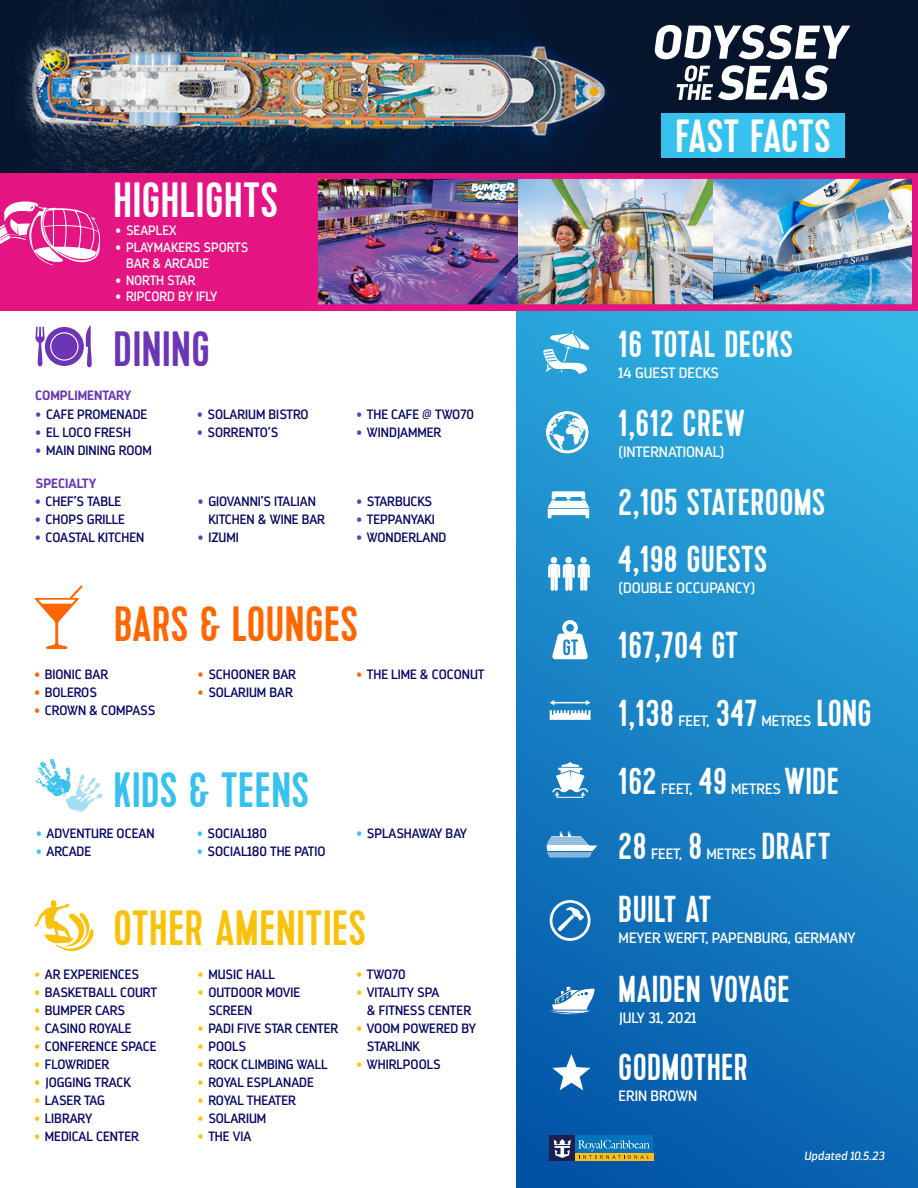
<style>
.page{position:relative;width:918px;height:1188px;background:#fff}
.page>*{position:absolute;margin:0;border:0;box-sizing:border-box;transform-origin:0 0}
.t1{font:49.5px "Kapra";letter-spacing:.025em;color:#f9c20a}
.t2{font:49.5px "Kapra";letter-spacing:.025em;color:#f60}
.t3{font:49.5px "Kapra";letter-spacing:.025em;color:#37c1ee}
.t4{font:49.5px "Kapra";letter-spacing:.025em;color:#fff}
.t5{font:49.5px "Kapra";letter-spacing:.025em;color:#6b35b5}
.t6{font:46.5px "Kapra";letter-spacing:.005em;color:#fff}
.t7{font:37.5px/57px "Kapra";letter-spacing:.025em;color:#fff}
.t8{font:15px "Darwin";color:#fff}
.t9{font:13.5px/18px "Darwin";color:#020268}
.t10{font:13.5px/16.5px "Darwin";color:#fff}
.t11{font:700 13.5px "Darwin";color:#6b35b5}
.t12{font:italic 12px "Darwin";color:#fff}
.s1{color:#6b35b5}
.s2{color:#f60}
.s3{color:#37c1ee}
.s4{color:#f9c20a}
</style>
<div class="page">
<div style="left:517px;top:306px;width:401px;height:882px;background:linear-gradient(to bottom,#30afe2,#045bab)"></div>
<svg style="left:543px;top:331px;width:46px;height:43px"></svg>
<svg style="left:548px;top:491px;width:41px;height:27px"></svg>
<svg style="left:548px;top:557px;width:42px;height:34px"></svg>
<div style="left:580px;top:557px;width:7px;height:6px;background:#fff;border-radius:50%"></div>
<svg style="left:550px;top:700px;width:41px;height:20px"></svg>
<svg style="left:546px;top:411px;width:42px;height:42px"></svg>
<svg style="left:552px;top:620px;width:36px;height:39px"></svg>
<svg style="left:552px;top:762px;width:36px;height:34px"></svg>
<div style="left:557px;top:794px;width:26px;height:4px;border:1px solid #fff"></div>
<svg style="left:550px;top:900px;width:41px;height:41px"></svg>
<svg style="left:550px;top:987px;width:44px;height:28px"></svg>
<svg style="left:552px;top:1054px;width:39px;height:36px"></svg>
<svg style="left:547px;top:832px;width:50px;height:26px"></svg>
<div style="left:0;top:168px;width:918px;height:142px;background:#e51483"></div>
<img style="left:713px;top:180px;width:198px;height:123px">
<img style="left:517px;top:180px;width:196px;height:123px">
<img style="left:319px;top:180px;width:198px;height:123px">
<div style="left:0;top:173px;width:918px;height:137px;border:6px solid #e51483"></div>
<img style="left:0;top:0;width:918px;height:173px">
<div style="left:661px;top:113px;width:184px;height:45px;background:#37c1ee"></div>
<svg style="left:655px;top:25px;width:195px;height:34px"></svg>
<svg style="left:677px;top:65px;width:152px;height:35px"></svg>
<svg style="left:0;top:201px;width:100px;height:64px"></svg>
<svg style="left:34px;top:585px;width:49px;height:64px"></svg>
<svg style="left:36px;top:758px;width:67px;height:55px"></svg>
<svg style="left:35px;top:326px;width:57px;height:41px"></svg>
<svg style="left:34px;top:900px;width:60px;height:51px"></svg>
<div style="left:550px;top:1136px;width:103px;height:25px;background:#0274bb"></div>
<div style="left:550px;top:1136px;width:25px;height:25px;background:#1d1f53"></div>
<div style="left:575px;top:1153px;width:78px;height:8px;background:#fdbd15"></div>
<svg style="left:554px;top:1139px;width:17px;height:19px"></svg>
<svg style="left:578px;top:1140px;width:72px;height:19px"></svg>
<h1 class="t4" style="left:114px;top:171px;width:165px">HIGHLIGHTS</h1>
<p class="t10" style="left:116px;top:222px;width:63px">• SEAPLEX</p>
<p class="t10" style="left:126px;top:239px;width:124px;text-indent:-11px">• PLAYMAKERS SPORTS<br>BAR &amp; ARCADE</p>
<p class="t10" style="left:116px;top:272px;width:81px">• NORTH STAR</p>
<p class="t10" style="left:116px;top:288px;width:103px">• RIPCORD BY IFLY</p>
<h1 class="t5" style="left:114px;top:320px;width:97px">DINING</h1>
<p class="t11" style="left:35px;top:387px;width:98px">COMPLIMENTARY</p>
<p class="t9" style="left:36px;top:405px;width:113px"><span class="s1">•</span> CAFE PROMENADE</p>
<p class="t9" style="left:36px;top:423px;width:97px"><span class="s1">•</span> EL LOCO FRESH</p>
<p class="t9" style="left:36px;top:441px;width:118px"><span class="s1">•</span> MAIN DINING ROOM</p>
<p class="t11" style="left:35px;top:475px;width:62px">SPECIALTY</p>
<p class="t9" style="left:35px;top:493px;width:88px"><span class="s1">•</span> CHEF’S TABLE</p>
<p class="t9" style="left:35px;top:511px;width:91px"><span class="s1">•</span> CHOPS GRILLE</p>
<p class="t9" style="left:35px;top:529px;width:111px"><span class="s1">•</span> COASTAL KITCHEN</p>
<p class="t9" style="left:197px;top:405px;width:113px"><span class="s1">•</span> SOLARIUM BISTRO</p>
<p class="t9" style="left:197px;top:423px;width:83px"><span class="s1">•</span> SORRENTO’S</p>
<p class="t9" style="left:208px;top:493px;width:118px;text-indent:-11px"><span class="s1">•</span> GIOVANNI’S ITALIAN<br>KITCHEN &amp; WINE BAR</p>
<p class="t9" style="left:198px;top:529px;width:42px"><span class="s1">•</span> IZUMI</p>
<p class="t9" style="left:356px;top:405px;width:119px"><span class="s1">•</span> THE CAFE @ TWO70</p>
<p class="t9" style="left:356px;top:423px;width:86px"><span class="s1">•</span> WINDJAMMER</p>
<p class="t9" style="left:356px;top:493px;width:77px"><span class="s1">•</span> STARBUCKS</p>
<p class="t9" style="left:356px;top:511px;width:80px"><span class="s1">•</span> TEPPANYAKI</p>
<p class="t9" style="left:356px;top:529px;width:92px"><span class="s1">•</span> WONDERLAND</p>
<h1 class="t2" style="left:114px;top:596px;width:245px">BARS &amp; LOUNGES</h1>
<p class="t9" style="left:34px;top:665px;width:75px"><span class="s2">•</span> BIONIC BAR</p>
<p class="t9" style="left:34px;top:683px;width:64px"><span class="s2">•</span> BOLEROS</p>
<p class="t9" style="left:34px;top:701px;width:122px"><span class="s2">•</span> CROWN &amp; COMPASS</p>
<p class="t9" style="left:198px;top:665px;width:100px"><span class="s2">•</span> SCHOONER BAR</p>
<p class="t9" style="left:198px;top:683px;width:96px"><span class="s2">•</span> SOLARIUM BAR</p>
<p class="t9" style="left:356px;top:665px;width:130px"><span class="s2">•</span> THE LIME &amp; COCONUT</p>
<h1 class="t3" style="left:114px;top:762px;width:196px">KIDS &amp; TEENS</h1>
<p class="t9" style="left:36px;top:825px;width:120px"><span class="s3">•</span> ADVENTURE OCEAN</p>
<p class="t9" style="left:36px;top:843px;width:57px"><span class="s3">•</span> ARCADE</p>
<p class="t9" style="left:197px;top:825px;width:71px"><span class="s3">•</span> SOCIAL180</p>
<p class="t9" style="left:197px;top:843px;width:130px"><span class="s3">•</span> SOCIAL180 THE PATIO</p>
<p class="t9" style="left:356px;top:825px;width:112px"><span class="s3">•</span> SPLASHAWAY BAY</p>
<h1 class="t1" style="left:114px;top:899px;width:253px">OTHER AMENITIES</h1>
<p class="t9" style="left:34px;top:965px;width:106px"><span class="s4">•</span> AR EXPERIENCES</p>
<p class="t9" style="left:34px;top:983px;width:124px"><span class="s4">•</span> BASKETBALL COURT</p>
<p class="t9" style="left:34px;top:1001px;width:92px"><span class="s4">•</span> BUMPER CARS</p>
<p class="t9" style="left:34px;top:1019px;width:99px"><span class="s4">•</span> CASINO ROYALE</p>
<p class="t9" style="left:34px;top:1037px;width:124px"><span class="s4">•</span> CONFERENCE SPACE</p>
<p class="t9" style="left:34px;top:1055px;width:76px"><span class="s4">•</span> FLOWRIDER</p>
<p class="t9" style="left:34px;top:1073px;width:98px"><span class="s4">•</span> JOGGING TRACK</p>
<p class="t9" style="left:34px;top:1091px;width:72px"><span class="s4">•</span> LASER TAG</p>
<p class="t9" style="left:34px;top:1109px;width:60px"><span class="s4">•</span> LIBRARY</p>
<p class="t9" style="left:34px;top:1127px;width:106px"><span class="s4">•</span> MEDICAL CENTER</p>
<p class="t9" style="left:198px;top:965px;width:79px"><span class="s4">•</span> MUSIC HALL</p>
<p class="t9" style="left:208px;top:983px;width:93px;text-indent:-11px"><span class="s4">•</span> OUTDOOR MOVIE<br>SCREEN</p>
<p class="t9" style="left:198px;top:1019px;width:142px"><span class="s4">•</span> PADI FIVE STAR CENTER</p>
<p class="t9" style="left:198px;top:1037px;width:50px"><span class="s4">•</span> POOLS</p>
<p class="t9" style="left:198px;top:1055px;width:131px"><span class="s4">•</span> ROCK CLIMBING WALL</p>
<p class="t9" style="left:198px;top:1073px;width:118px"><span class="s4">•</span> ROYAL ESPLANADE</p>
<p class="t9" style="left:198px;top:1091px;width:99px"><span class="s4">•</span> ROYAL THEATER</p>
<p class="t9" style="left:198px;top:1109px;width:70px"><span class="s4">•</span> SOLARIUM</p>
<p class="t9" style="left:198px;top:1127px;width:55px"><span class="s4">•</span> THE VIA</p>
<p class="t9" style="left:356px;top:965px;width:51px"><span class="s4">•</span> TWO70</p>
<p class="t9" style="left:367px;top:983px;width:106px;text-indent:-11px"><span class="s4">•</span> VITALITY SPA<br>&amp; FITNESS CENTER</p>
<p class="t9" style="left:367px;top:1019px;width:111px;text-indent:-11px"><span class="s4">•</span> VOOM POWERED BY<br>STARLINK</p>
<p class="t9" style="left:356px;top:1055px;width:86px"><span class="s4">•</span> WHIRLPOOLS</p>
<h2 class="t6" style="left:676px;top:109px;width:156px">FAST FACTS</h2>
<h3 class="t7" style="left:619px;top:317px;width:175px">16 TOTAL DECKS</h3>
<p class="t8" style="left:619px;top:364px;width:102px">14 GUEST DECKS</p>
<h3 class="t7" style="left:619px;top:395px;width:128px">1,612 CREW</h3>
<p class="t8" style="left:619px;top:443px;width:107px">(INTERNATIONAL)</p>
<h3 class="t7" style="left:619px;top:475px;width:208px">2,105 STATEROOMS<br>4,198 GUESTS</h3>
<p class="t8" style="left:619px;top:579px;width:138px">(DOUBLE OCCUPANCY)</p>
<h3 class="t7" style="left:619px;top:618px;width:121px">167,704 GT</h3>
<h3 class="t7" style="left:619px;top:686px;width:56px">1,138</h3>
<p class="t8" style="left:678px;top:712px;width:33px">FEET,</p>
<h3 class="t7" style="left:817px;top:686px;width:56px">LONG</h3>
<h3 class="t7" style="left:716px;top:686px;width:42px">347</h3>
<p class="t8" style="left:762px;top:712px;width:51px">METRES</p>
<h3 class="t7" style="left:619px;top:753px;width:39px">162</h3>
<h3 class="t7" style="left:699px;top:753px;width:29px">49</h3>
<h3 class="t7" style="left:784px;top:753px;width:56px">WIDE</h3>
<p class="t8" style="left:731px;top:779px;width:51px">METRES</p>
<p class="t8" style="left:661px;top:779px;width:33px">FEET,</p>
<h3 class="t7" style="left:619px;top:818px;width:29px">28</h3>
<p class="t8" style="left:651px;top:845px;width:33px">FEET,</p>
<h3 class="t7" style="left:689px;top:818px;width:15px">8</h3>
<h3 class="t7" style="left:762px;top:818px;width:70px">DRAFT</h3>
<p class="t8" style="left:706px;top:845px;width:51px">METRES</p>
<h3 class="t7" style="left:619px;top:881px;width:94px">BUILT AT</h3>
<p class="t8" style="left:619px;top:928px;width:238px">MEYER WERFT, PAPENBURG, GERMANY</p>
<h3 class="t7" style="left:619px;top:962px;width:172px">MAIDEN VOYAGE</h3>
<p class="t8" style="left:619px;top:1009px;width:79px">JULY 31, 2021</p>
<h3 class="t7" style="left:619px;top:1040px;width:131px">GODMOTHER</h3>
<p class="t8" style="left:619px;top:1087px;width:80px">ERIN BROWN</p>
<p class="t12" style="left:804px;top:1148px;width:82px">Updated 10.5.23</p>
</div>
